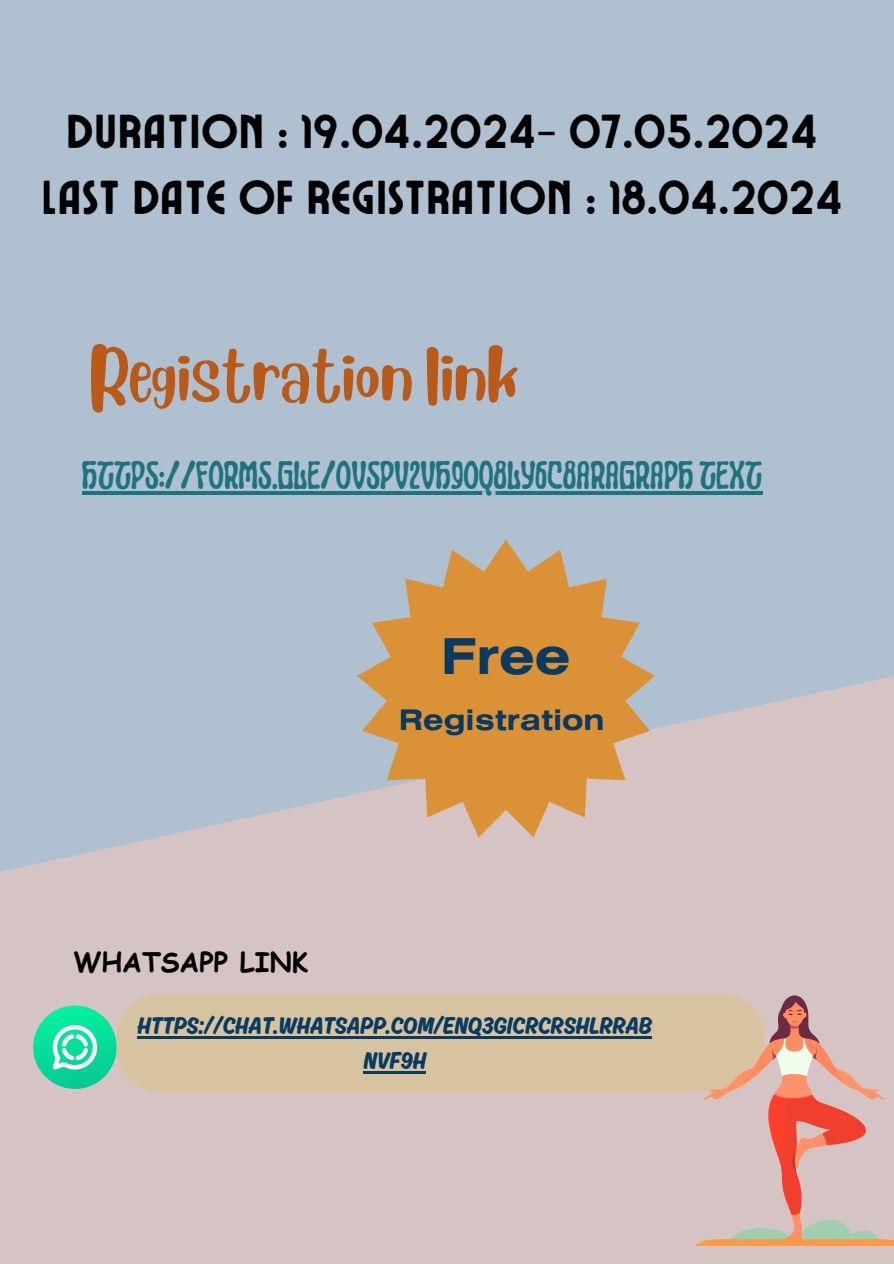
<style>
.page{position:relative;width:894px;height:1264px;background:#fff}
.page>*{position:absolute;margin:0;border:0;box-sizing:border-box;transform-origin:0 0}
.t1{font:52.5px "Blueberry";color:#ba5a19}
.t2{font:700 49.35px "Helios Ext";color:#083a62}
.t3{font:47.7px/66.3px "Ayr Lucidity Condensed";color:#000;text-align:center}
.t4{font:38.4px "Ayr Lucidity Psych";color:#1e737e}
.t5{font:700 28.35px "Helios Ext";color:#083a62}
.t6{font:700 27px "Comic Sans MS";color:#000}
.t7{font:25.2px/34.8px "Ahkio";color:#083a62;text-align:center}
</style>
<div class="page">
<div style="left:0;top:0;width:893px;height:892px;background:#afc1d0"></div>
<svg style="left:0;top:676px;width:893px;height:587px;fill:#d6c4c4"></svg>
<svg style="left:357px;top:539px;width:298px;height:298px;fill:#db9236"></svg>
<div style="left:117px;top:993px;width:647px;height:99px;background:#d8c3a0;border-radius:42px"></div>
<svg style="left:33px;top:1005px;width:84px;height:83px"></svg>
<svg style="left:53px;top:1025px;width:44px;height:44px"></svg>
<svg style="left:695px;top:993px;width:198px;height:252px"></svg>
<hr style="left:82px;top:491px;width:679px;height:4px;background:#1e737e">
<hr style="left:137px;top:1036px;width:514px;height:2px;background:#083a62">
<hr style="left:363px;top:1071px;width:63px;height:2px;background:#083a62">
<p class="t3" style="left:41px;top:96px;width:803px">DURATION : 19.04.2024- 07.05.2024<br>LAST DATE OF REGISTRATION : 18.04.2024</p>
<p class="t1" style="left:89px;top:338px;width:431px">Registration link</p>
<p class="t4" style="left:82px;top:451px;width:681px">HTTPS://FORMS.GLE/OVSPV2VH9OQ8LY6C8ARAGRAPH TEXT</p>
<p class="t6" style="left:73px;top:942px;width:236px">WHATSAPP LINK</p>
<p class="t2" style="left:440px;top:637px;width:131px">Free</p>
<p class="t5" style="left:399px;top:709px;width:207px">Registration</p>
<p class="t7" style="left:137px;top:1007px;width:516px">HTTPS://CHAT.WHATSAPP.COM/ENQ3GICRCRSHLRRAB<br>NVF9H</p>
</div>
